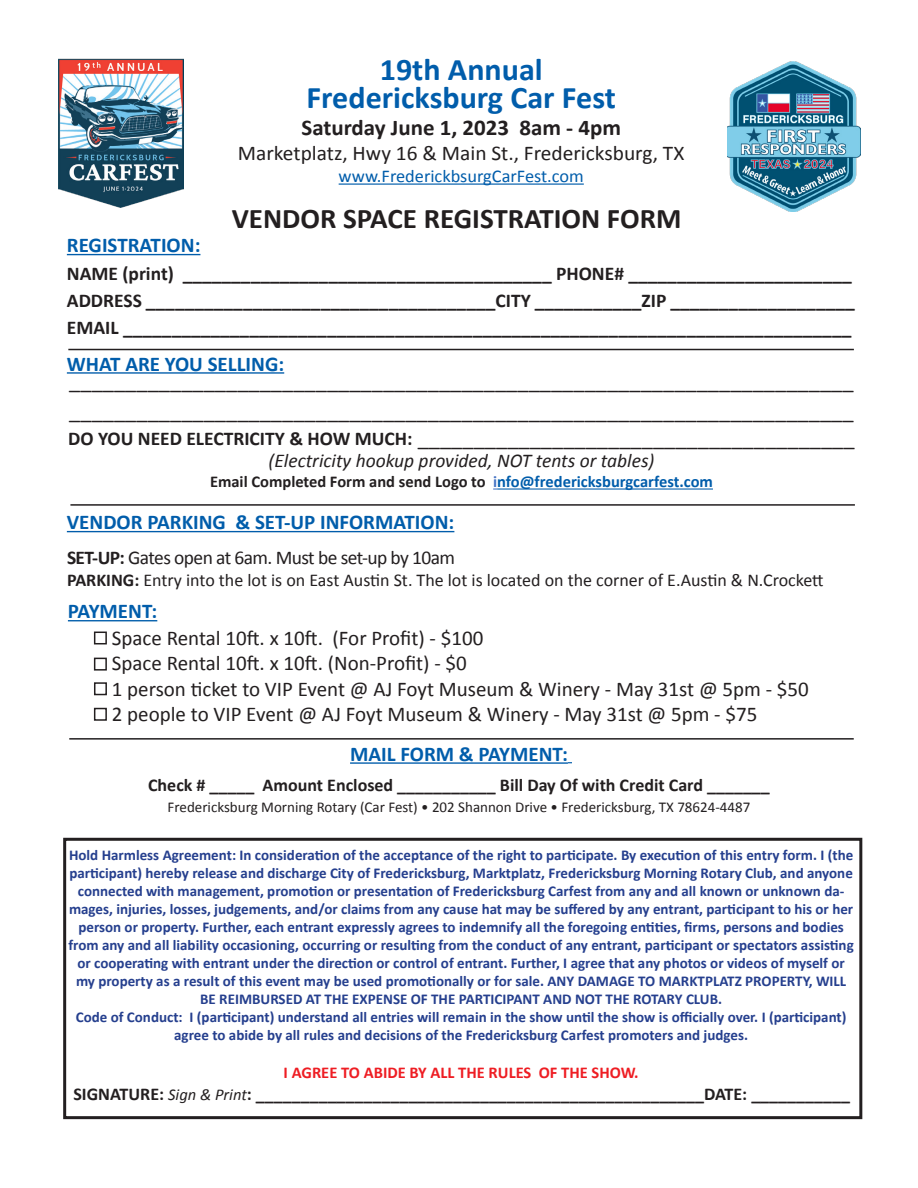
<style>
.page{position:relative;width:918px;height:1188px;background:#fff}
.page>*{position:absolute;margin:0;border:0;box-sizing:border-box;transform-origin:0 0}
.t1{font:700 31.5px/28.5px "Calibri";color:#015dab;text-align:center}
.t2{font:700 28.5px "Calibri";color:#231f20}
.t3{font:22.5px/30px "Calibri";color:#231f20}
.t4{font:700 22.5px "Calibri";color:#231f20}
.t5{font:21px "Calibri";color:#231f20}
.t6{font:700 21px "Calibri";color:#015dab}
.t7{font:700 19.5px/27px "Calibri";color:#231f20}
.t8{font:italic 19.5px "Calibri";color:#231f20}
.t9{font:19.5px "Calibri";letter-spacing:-.03em;color:#231f20}
.t10{font:700 18px "Calibri";color:#231f20}
.t11{font:18px "Calibri";color:#231f20}
.t12{font:18px "Calibri";color:#015dab}
.t13{font:700 16.5px "Calibri";color:#231f20}
.t14{font:700 16.5px "Calibri";color:#ee1d23}
.t15{font:700 15px/18px "Calibri";color:#253f8e;text-align:center}
.t16{font:15px "Calibri";color:#231f20}
.s1{font-weight:700;font-size:19.5px}
.s2{color:#4573c4}
.s3{color:#015dab}
.s4{font-weight:700}
.s5{font-weight:400;font-style:italic;font-size:16.5px}
</style>
<div class="page">
<hr style="left:339px;top:184px;width:245px;height:1px;background:#015dab">
<img style="left:59px;top:58px;width:124px;height:150px">
<img style="left:727px;top:61px;width:133px;height:151px">
<hr style="left:67px;top:531px;width:387px;height:1px;background:#015dab">
<hr style="left:350px;top:762px;width:218px;height:2px;background:#015dab">
<hr style="left:68px;top:620px;width:89px;height:1px;background:#015dab">
<div style="left:94px;top:632px;width:13px;height:12px;border:2px solid #231f20"></div>
<div style="left:94px;top:682px;width:13px;height:13px;border:2px solid #231f20"></div>
<div style="left:94px;top:708px;width:13px;height:13px;border:2px solid #231f20"></div>
<div style="left:94px;top:658px;width:13px;height:13px;border:2px solid #231f20"></div>
<hr style="left:67px;top:254px;width:133px;height:1px;background:#015dab">
<hr style="left:67px;top:372px;width:217px;height:2px;background:#015dab">
<hr style="left:497px;top:488px;width:216px;height:2px;background:#015dab">
<hr style="left:69px;top:738px;width:785px;height:2px;background:#231f20">
<div style="left:63px;top:838px;width:799px;height:281px;border:3px solid #231f20"></div>
<hr style="left:70px;top:504px;width:785px;height:2px;background:#231f20">
<hr style="left:68px;top:349px;width:786px;height:1px;background:#231f20">
<p class="t1" style="left:307px;top:54px;width:311px">19th Annual<br>Fredericksburg Car Fest</p>
<p class="t4" style="left:302px;top:112px;width:321px">Saturday June 1, 2023 8am - 4pm</p>
<p class="t5" style="left:238px;top:139px;width:448px">Marketplatz, Hwy 16 &amp; Main St., Fredericksburg, TX</p>
<p class="t12" style="left:339px;top:164px;width:247px">www.FrederickbsurgCarFest.com</p>
<p class="t6" style="left:67px;top:230px;width:135px">REGISTRATION:</p>
<p class="t2" style="left:232px;top:198px;width:451px">VENDOR SPACE REGISTRATION FORM</p>
<p class="t7" style="left:67px;top:259px;width:790px">NAME (print) ______________________________________ PHONE# _______________________<br>ADDRESS ____________________________________CITY ___________ZIP ___________________<br>EMAIL ___________________________________________________________________________</p>
<p class="t6" style="left:67px;top:349px;width:219px">WHAT ARE YOU SELLING:</p>
<p class="t3" style="left:69px;top:365px;width:786px">______________________________________________________________________ ______________________________________________________________________</p>
<p class="t3" style="left:68px;top:422px;width:788px"><span class="s1">DO YOU NEED ELECTRICITY &amp; HOW MUCH:</span> _______________________________________</p>
<p class="t8" style="left:268px;top:447px;width:388px">(Electricity hookup provided, NOT tents or tables)</p>
<p class="t13" style="left:210px;top:470px;width:504px">Email Completed Form and send Logo to <span class="s2">i</span><span class="s3">nfo@fredericksburgcarfest.com</span></p>
<p class="t6" style="left:67px;top:507px;width:389px">VENDOR PARKING &amp; SET-UP INFORMATION:</p>
<p class="t9" style="left:67px;top:544px;width:390px"><span class="s4">SET-UP:</span> Gates open at 6am. Must be set-up by 10am</p>
<p class="t11" style="left:67px;top:568px;width:758px"><span class="s4">PARKING:</span> Entry into the lot is on East Austin St. The lot is located on the corner of E.Austin &amp; N.Crockett</p>
<p class="t6" style="left:68px;top:597px;width:91px">PAYMENT:</p>
<p class="t5" style="left:112px;top:623px;width:373px">Space Rental 10ft. x 10ft. (For Profit) - $100</p>
<p class="t5" style="left:112px;top:649px;width:356px">Space Rental 10ft. x 10ft. (Non-Profit) - $0</p>
<p class="t5" style="left:112px;top:674px;width:698px">1 person ticket to VIP Event @ AJ Foyt Museum &amp; Winery - May 31st @ 5pm - $50</p>
<p class="t5" style="left:112px;top:700px;width:647px">2 people to VIP Event @ AJ Foyt Museum &amp; Winery - May 31st @ 5pm - $75</p>
<p class="t6" style="left:350px;top:739px;width:219px">MAIL FORM &amp; PAYMENT:</p>
<p class="t10" style="left:148px;top:772px;width:623px">Check # _____ Amount Enclosed ___________ Bill Day Of with Credit Card _______</p>
<p class="t16" style="left:168px;top:796px;width:584px">Fredericksburg Morning Rotary (Car Fest) • 202 Shannon Drive • Fredericksburg, TX 78624-4487</p>
<p class="t15" style="left:69px;top:846px;width:787px">Hold Harmless Agreement: In consideration of the acceptance of the right to participate. By execution of this entry form. I (the participant) hereby release and discharge City of Fredericksburg, Marktplatz, Fredericksburg Morning Rotary Club, and anyone connected with management, promotion or presentation of Fredericksburg Carfest from any and all known or unknown da&shy;mages, injuries, losses, judgements, and/or claims from any cause hat may be suffered by any entrant, participant to his or her person or property. Further, each entrant expressly agrees to indemnify all the foregoing entities, firms, persons and bodies from any and all liability occasioning, occurring or resulting from the conduct of any entrant, participant or spectators assisting or cooperating with entrant under the direction or control of entrant. Further, I agree that any photos or videos of myself or my property as a result of this event may be used promotionally or for sale. ANY DAMAGE TO MARKTPLATZ PROPERTY, WILL BE REIMBURSED AT THE EXPENSE OF THE PARTICIPANT AND NOT THE ROTARY CLUB.</p>
<p class="t15" style="left:76px;top:1008px;width:772px">Code of Conduct: I (participant) understand all entries will remain in the show until the show is officially over. I (participant) agree to abide by all rules and decisions of the Fredericksburg Carfest promoters and judges.</p>
<p class="t14" style="left:284px;top:1061px;width:357px">I AGREE TO ABIDE BY ALL THE RULES OF THE SHOW.</p>
<p class="t10" style="left:73px;top:1081px;width:778px">SIGNATURE: <span class="s5">Sign &amp; Print</span>: __________________________________________________DATE: ___________</p>
</div>
